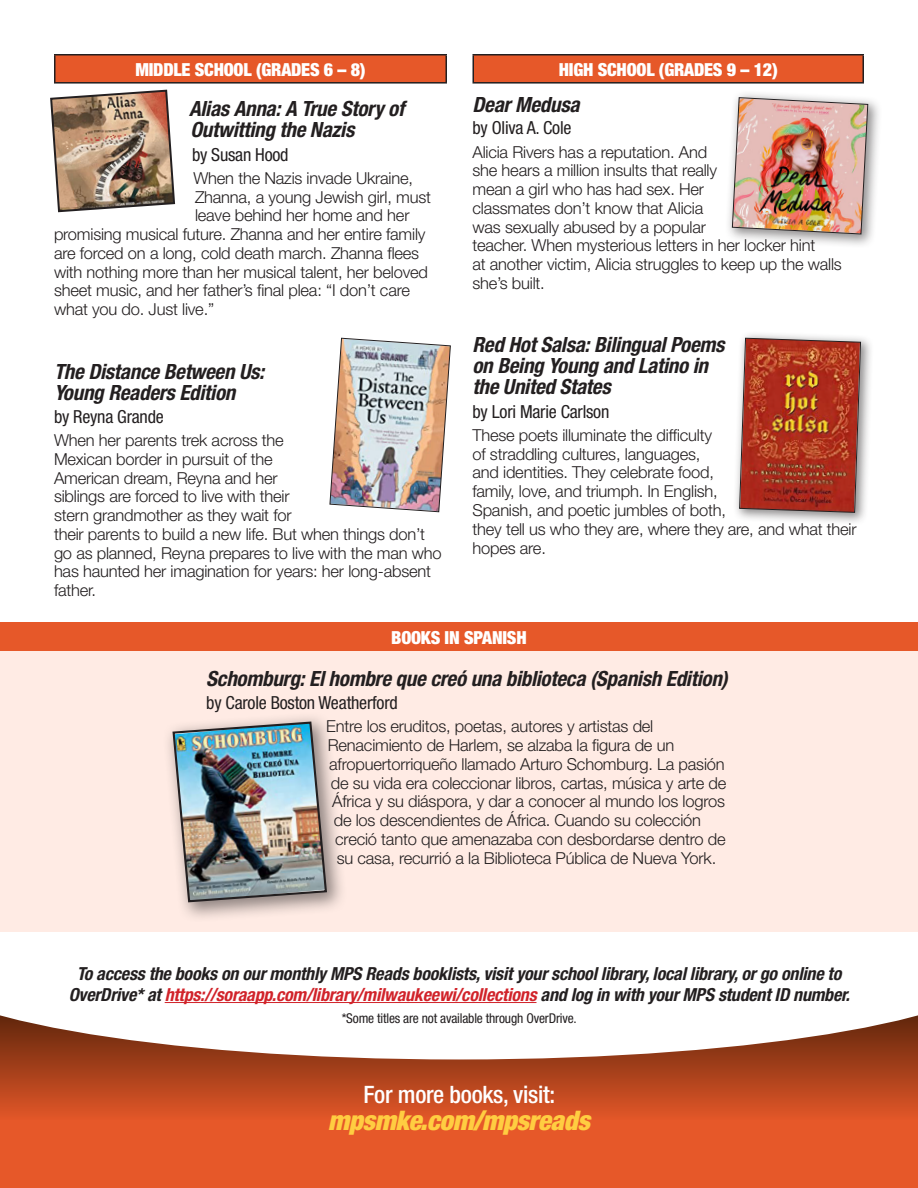
<style>
.page{position:relative;width:918px;height:1188px;background:#fff}
.page>*{position:absolute;margin:0;border:0;box-sizing:border-box;transform-origin:0 0}
.Grade_Band{font:italic 900 condensed 27px "Helvetica Neue";letter-spacing:-.01em;color:#ffcd41}
.Grade_Band-2{font:500 condensed 24px "Helvetica Neue";letter-spacing:-.01em;color:#fff}
.Book_Title{font:italic 700 condensed 21px/21px "Helvetica Neue";letter-spacing:-.01em;color:#231f20}
.Grade_Band-3{font:italic 700 condensed 18px/21px "Helvetica Neue";letter-spacing:-.01em;color:#231f20;text-align:center}
.Author{font:condensed 18px "Helvetica Neue";letter-spacing:-.01em;color:#231f20}
.Grade_Band-4{font:900 condensed 18px "Helvetica Neue";letter-spacing:-.01em;color:#fff}
.Body_copy{font:300 16.5px/18.8px "Helvetica Neue";letter-spacing:-.01em;color:#231f20}
.Grade_Band-5{font:condensed 13.5px "Helvetica Neue";letter-spacing:-.01em;color:#231f20}
.s1{color:#d1232a}
</style>
<div class="page">
<div style="left:55px;top:55px;width:391px;height:28px;background:#e65829"></div>
<hr style="left:54px;top:54px;width:393px;height:2px;background:#231f20">
<hr style="left:54px;top:55px;width:2px;height:27px;background:#231f20">
<svg style="left:446px;top:55px;width:1px;height:27px"></svg>
<hr style="left:54px;top:82px;width:393px;height:2px;background:#231f20">
<div style="left:0;top:988px;width:918px;height:200px;background:#e65829"></div>
<svg style="left:0;top:1059px;width:918px;height:55px;background:#b9471f"></svg>
<svg style="left:0;top:988px;width:918px;height:71px;background:#e9dad4"></svg>
<div style="left:473px;top:55px;width:390px;height:28px;background:#e65829"></div>
<hr style="left:472px;top:54px;width:392px;height:2px;background:#231f20">
<hr style="left:472px;top:55px;width:2px;height:27px;background:#231f20">
<hr style="left:862px;top:55px;width:2px;height:27px;background:#231f20">
<hr style="left:472px;top:82px;width:392px;height:2px;background:#231f20">
<div style="left:725px;top:90px;width:157px;height:159px;background:#231f20;opacity:.51"></div>
<img style="left:732px;top:97px;width:137px;height:138px">
<div style="left:733px;top:331px;width:141px;height:195px;background:#231f20;opacity:.51"></div>
<img style="left:739px;top:337px;width:122px;height:176px">
<hr style="left:165px;top:1002px;width:372px;height:1px;background:#d1232a">
<div style="left:0;top:625px;width:918px;height:307px;background:#ffebe4"></div>
<div style="left:163px;top:711px;width:184px;height:212px;background:#231f20;opacity:.51"></div>
<img style="left:171px;top:720px;width:157px;height:184px">
<div style="left:0;top:622px;width:918px;height:29px;background:#e65829"></div>
<img style="left:50px;top:89px;width:126px;height:124px">
<img style="left:329px;top:337px;width:122px;height:176px">
<p class="Grade_Band-4" style="left:135px;top:59px;width:232px">MIDDLE SCHOOL (GRADES 6 – 8)</p>
<p class="Book_Title" style="left:189px;top:98px;width:217px">Alias Anna: A True Story of<br>Outwitting the Nazis</p>
<p class="Author" style="left:192px;top:144px;width:98px">by Susan Hood</p>
<p class="Body_copy" style="left:194px;top:168px;width:221px">When the Nazis invade Ukraine,</p>
<p class="Body_copy" style="left:195px;top:187px;width:238px">Zhanna, a young Jewish girl, must</p>
<p class="Body_copy" style="left:195px;top:206px;width:216px">leave behind her home and her</p>
<p class="Body_copy" style="left:54px;top:224px;width:373px">promising musical future. Zhanna and her entire family</p>
<p class="Body_copy" style="left:54px;top:243px;width:367px">are forced on a long, cold death march. Zhanna flees</p>
<p class="Body_copy" style="left:54px;top:262px;width:375px">with nothing more than her musical talent, her beloved</p>
<p class="Body_copy" style="left:54px;top:281px;width:357px">sheet music, and her father’s final plea: “I don’t care</p>
<p class="Body_copy" style="left:54px;top:299px;width:162px">what you do. Just live.”</p>
<p class="Book_Title" style="left:54px;top:360px;width:212px">The Distance Between Us:<br>Young Readers Edition</p>
<p class="Author" style="left:54px;top:406px;width:111px">by Reyna Grande</p>
<p class="Body_copy" style="left:54px;top:430px;width:389px">When her parents trek across the<br>Mexican border in pursuit of the<br>American dream, Reyna and her<br>siblings are forced to live with their<br>stern grandmother as they wait for<br>their parents to build a new life. But when things don’t go as planned, Reyna prepares to live with the man who has haunted her imagination for years: her long-absent father.</p>
<p class="Grade_Band-4" style="left:559px;top:59px;width:220px">HIGH SCHOOL (GRADES 9 – 12)</p>
<p class="Book_Title" style="left:472px;top:94px;width:109px">Dear Medusa</p>
<p class="Author" style="left:472px;top:118px;width:101px">by Oliva A. Cole</p>
<p class="Body_copy" style="left:472px;top:142px;width:371px">Alicia Rivers has a reputation. And<br>she hears a million insults that really<br>mean a girl who has had sex. Her<br>classmates don’t know that Alicia<br>was sexually abused by a popular<br>teacher. When mysterious letters in her locker hint<br>at another victim, Alicia struggles to keep up the walls she’s built.</p>
<p class="Book_Title" style="left:472px;top:334px;width:254px">Red Hot Salsa: Bilingual Poems on Being Young and Latino in the United States</p>
<p class="Author" style="left:472px;top:401px;width:138px">by Lori Marie Carlson</p>
<p class="Body_copy" style="left:472px;top:425px;width:386px">These poets illuminate the difficulty<br>of straddling cultures, languages,<br>and identities. They celebrate food,<br>family, love, and triumph. In English,<br>Spanish, and poetic jumbles of both,<br>they tell us who they are, where they are, and what their hopes are.</p>
<p class="Grade_Band-4" style="left:391px;top:626px;width:137px">BOOKS IN SPANISH</p>
<p class="Book_Title" style="left:206px;top:668px;width:523px">Schomburg: El hombre que creó una biblioteca (Spanish Edition)</p>
<p class="Author" style="left:206px;top:692px;width:193px">by Carole Boston Weatherford</p>
<p class="Body_copy" style="left:326px;top:717px;width:329px">Entre los eruditos, poetas, autores y artistas del</p>
<p class="Body_copy" style="left:328px;top:735px;width:348px">Renacimiento de Harlem, se alzaba la figura de un</p>
<p class="Body_copy" style="left:329px;top:754px;width:397px">afropuertorriqueño llamado Arturo Schomburg. La pasión</p>
<p class="Body_copy" style="left:331px;top:773px;width:397px">de su vida era coleccionar libros, cartas, música y arte de</p>
<p class="Body_copy" style="left:332px;top:792px;width:394px">África y su diáspora, y dar a conocer al mundo los logros</p>
<p class="Body_copy" style="left:334px;top:810px;width:369px">de los descendientes de África. Cuando su colección</p>
<p class="Body_copy" style="left:335px;top:829px;width:392px">creció tanto que amenazaba con desbordarse dentro de</p>
<p class="Body_copy" style="left:337px;top:848px;width:381px">su casa, recurrió a la Biblioteca Pública de Nueva York.</p>
<p class="Grade_Band-3" style="left:69px;top:963px;width:783px">To access the books on our monthly MPS Reads booklists, visit your school library, local library, or go online to<br>OverDrive* at <span class="s1">https://soraapp.com/library/milwaukeewi/collections</span> and log in with your MPS student ID number.</p>
<p class="Grade_Band-5" style="left:342px;top:1011px;width:237px">*Some titles are not available through OverDrive.</p>
<p class="Grade_Band-2" style="left:363px;top:1080px;width:193px">For more books, visit:</p>
<p class="Grade_Band" style="left:328px;top:1104px;width:263px">mpsmke.com/mpsreads</p>
</div>
